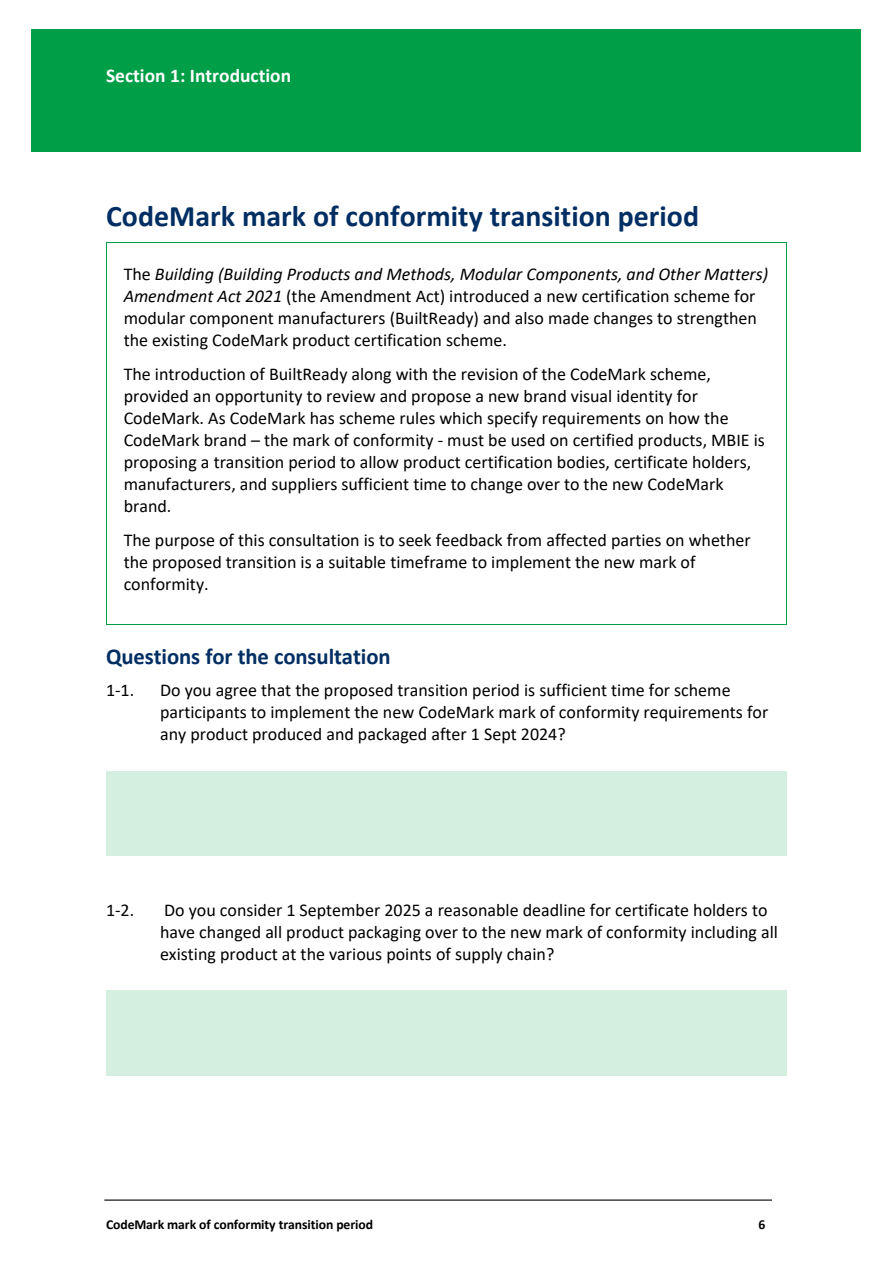
<style>
.page{position:relative;width:893px;height:1263px;background:#fff}
.page>*{position:absolute;margin:0;border:0;box-sizing:border-box;transform-origin:0 0}
.t1{font:700 29.85px "Calibri";color:#002e62}
.t2{font:700 22.65px "Calibri";letter-spacing:-.005em;color:#002e62}
.t3{font:700 19.5px "Calibri";color:#fff}
.t4{font:18px/21.9px "Calibri";color:#000}
.t5{font:700 13.65px "Calibri";letter-spacing:-.005em;color:#000}
.s1{font-style:italic}
</style>
<div class="page">
<div style="left:32px;top:30px;width:829px;height:122px;background:#009f47"></div>
<hr style="left:104px;top:1199px;width:668px;height:2px;background:#000">
<svg style="left:106px;top:242px;width:1px;height:18px"></svg>
<hr style="left:107px;top:242px;width:679px;height:1px;background:#009f47">
<svg style="left:786px;top:242px;width:1px;height:18px"></svg>
<hr style="left:106px;top:260px;width:1px;height:364px;background:#009f47">
<hr style="left:107px;top:624px;width:679px;height:1px;background:#009f47">
<hr style="left:786px;top:260px;width:1px;height:364px;background:#009f47">
<div style="left:106px;top:771px;width:680px;height:85px;background:#d4efdf"></div>
<div style="left:106px;top:990px;width:680px;height:85px;background:#d4efdf"></div>
<p class="t3" style="left:106px;top:63px;width:187px">Section 1: Introduction</p>
<h1 class="t1" style="left:106px;top:197px;width:595px">CodeMark mark of conformity transition period</h1>
<p class="t4" style="left:124px;top:263px;width:646px">The <span class="s1">Building (Building Products and Methods, Modular Components, and Other Matters)<br>Amendment Act 2021</span> (the Amendment Act) introduced a new certification scheme for modular component manufacturers (BuiltReady) and also made changes to strengthen the existing CodeMark product certification scheme.</p>
<p class="t4" style="left:124px;top:363px;width:643px">The introduction of BuiltReady along with the revision of the CodeMark scheme, provided an opportunity to review and propose a new brand visual identity for CodeMark. As CodeMark has scheme rules which specify requirements on how the CodeMark brand – the mark of conformity - must be used on certified products, MBIE is proposing a transition period to allow product certification bodies, certificate holders, manufacturers, and suppliers sufficient time to change over to the new CodeMark brand.</p>
<p class="t4" style="left:124px;top:529px;width:628px">The purpose of this consultation is to seek feedback from affected parties on whether the proposed transition is a suitable timeframe to implement the new mark of conformity.</p>
<p class="t2" style="left:106px;top:642px;width:286px">Questions for the consultation</p>
<p class="t4" style="left:106px;top:679px;width:30px">1-1.</p>
<p class="t4" style="left:160px;top:679px;width:610px">Do you agree that the proposed transition period is sufficient time for scheme participants to implement the new CodeMark mark of conformity requirements for any product produced and packaged after 1 Sept 2024?</p>
<p class="t4" style="left:106px;top:899px;width:30px">1-2.</p>
<p class="t4" style="left:160px;top:899px;width:619px">Do you consider 1 September 2025 a reasonable deadline for certificate holders to have changed all product packaging over to the new mark of conformity including all existing product at the various points of supply chain?</p>
<p class="t5" style="left:106px;top:1216px;width:269px">CodeMark mark of conformity transition period</p>
<p class="t5" style="left:758px;top:1216px;width:8px">6</p>
</div>
